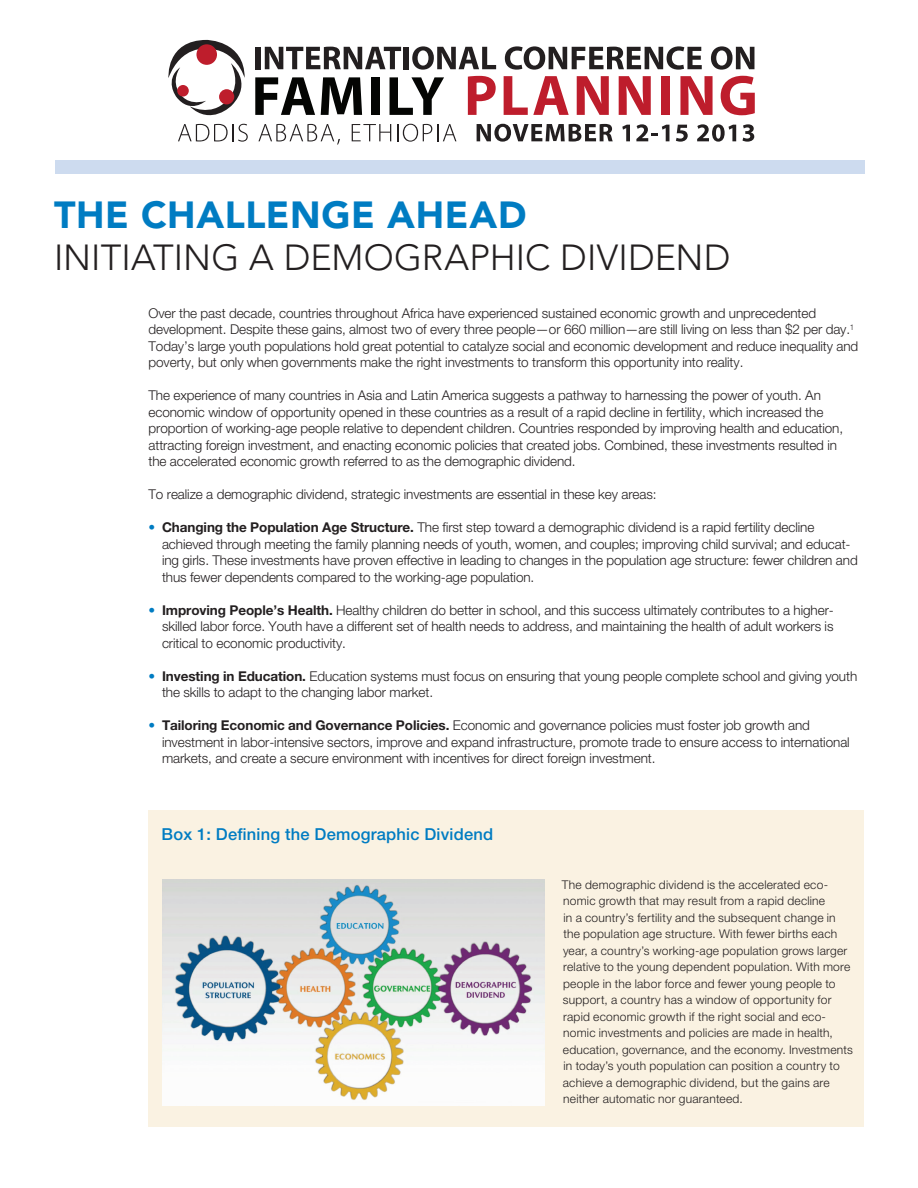
<style>
.page{position:relative;width:918px;height:1188px;background:#fff}
.page>*{position:absolute;margin:0;border:0;box-sizing:border-box;transform-origin:0 0}
.t1{font:900 37.5px "Avenir";letter-spacing:.015em;color:#007cc2}
.t2{font:300 36px "Avenir";letter-spacing:.005em;color:#231f20}
.t3{font:500 16.5px "Helvetica Neue";letter-spacing:.015em;color:#007cc2}
.t4{font:300 13.5px/16.5px "Helvetica Neue";letter-spacing:-.005em;color:#231f20}
.t5{font:300 12px/16.5px "Helvetica Neue";letter-spacing:.02em;color:#231f20}
.s1{color:#007cc2}
.s2{font-weight:700}
</style>
<div class="page">
<svg style="left:168px;top:40px;width:587px;height:105px"></svg>
<div style="left:148px;top:810px;width:716px;height:316px;background:#faf2e2"></div>
<div style="left:55px;top:160px;width:810px;height:13px;background:#cddbef"></div>
<img style="left:163px;top:880px;width:381px;height:225px">
<p class="t1" style="left:54px;top:192px;width:474px">THE CHALLENGE AHEAD</p>
<p class="t2" style="left:54px;top:236px;width:678px">INITIATING A DEMOGRAPHIC DIVIDEND</p>
<p class="t4" style="left:148px;top:305px;width:711px">Over the past decade, countries throughout Africa have experienced sustained economic growth and unprecedented development. Despite these gains, almost two of every three people—or 660 million—are still living on less than $2 per day.<sup>1<br></sup>Today’s large youth populations hold great potential to catalyze social and economic development and reduce inequality and poverty, but only when governments make the right investments to transform this opportunity into reality.</p>
<p class="t4" style="left:149px;top:387px;width:696px">The experience of many countries in Asia and Latin America suggests a pathway to harnessing the power of youth. An economic window of opportunity opened in these countries as a result of a rapid decline in fertility, which increased the proportion of working-age people relative to dependent children. Countries responded by improving health and education, attracting foreign investment, and enacting economic policies that created jobs. Combined, these investments resulted in the accelerated economic growth referred to as the demographic dividend.</p>
<p class="t4" style="left:149px;top:486px;width:510px">To realize a demographic dividend, strategic investments are essential in these key areas:</p>
<p class="t4" style="left:162px;top:519px;width:697px;text-indent:-14px"><span class="s1">•</span> <span class="s2">Changing the Population Age Structure.</span> The first step toward a demographic dividend is a rapid fertility decline achieved through meeting the family planning needs of youth, women, and couples; improving child survival; and educat&shy;ing girls. These investments have proven effective in leading to changes in the population age structure: fewer children and thus fewer dependents compared to the working-age population.</p>
<p class="t4" style="left:162px;top:602px;width:673px;text-align:justify;text-indent:-14px"><span class="s1">•</span> <span class="s2">Improving People’s Health.</span> Healthy children do better in school, and this success ultimately contributes to a higher&shy;skilled labor force. Youth have a different set of health needs to address, and maintaining the health of adult workers is critical to economic productivity.</p>
<p class="t4" style="left:162px;top:668px;width:697px;text-indent:-14px"><span class="s1">•</span> <span class="s2">Investing in Education.</span> Education systems must focus on ensuring that young people complete school and giving youth the skills to adapt to the changing labor market.</p>
<p class="t4" style="left:162px;top:717px;width:689px;text-indent:-14px"><span class="s1">•</span> <span class="s2">Tailoring Economic and Governance Policies.</span> Economic and governance policies must foster job growth and investment in labor-intensive sectors, improve and expand infrastructure, promote trade to ensure access to international markets, and create a secure environment with incentives for direct foreign investment.</p>
<p class="t3" style="left:162px;top:824px;width:333px">Box 1: Defining the Demographic Dividend</p>
<p class="t5" style="left:562px;top:876px;width:292px">The demographic dividend is the accelerated eco&shy;nomic growth that may result from a rapid decline<br>in a country’s fertility and the subsequent change in the population age structure. With fewer births each year, a country’s working-age population grows larger relative to the young dependent population. With more people in the labor force and fewer young people to support, a country has a window of opportunity for rapid economic growth if the right social and eco&shy;nomic investments and policies are made in health, education, governance, and the economy. Investments in today’s youth population can position a country to achieve a demographic dividend, but the gains are neither automatic nor guaranteed.</p>
</div>
